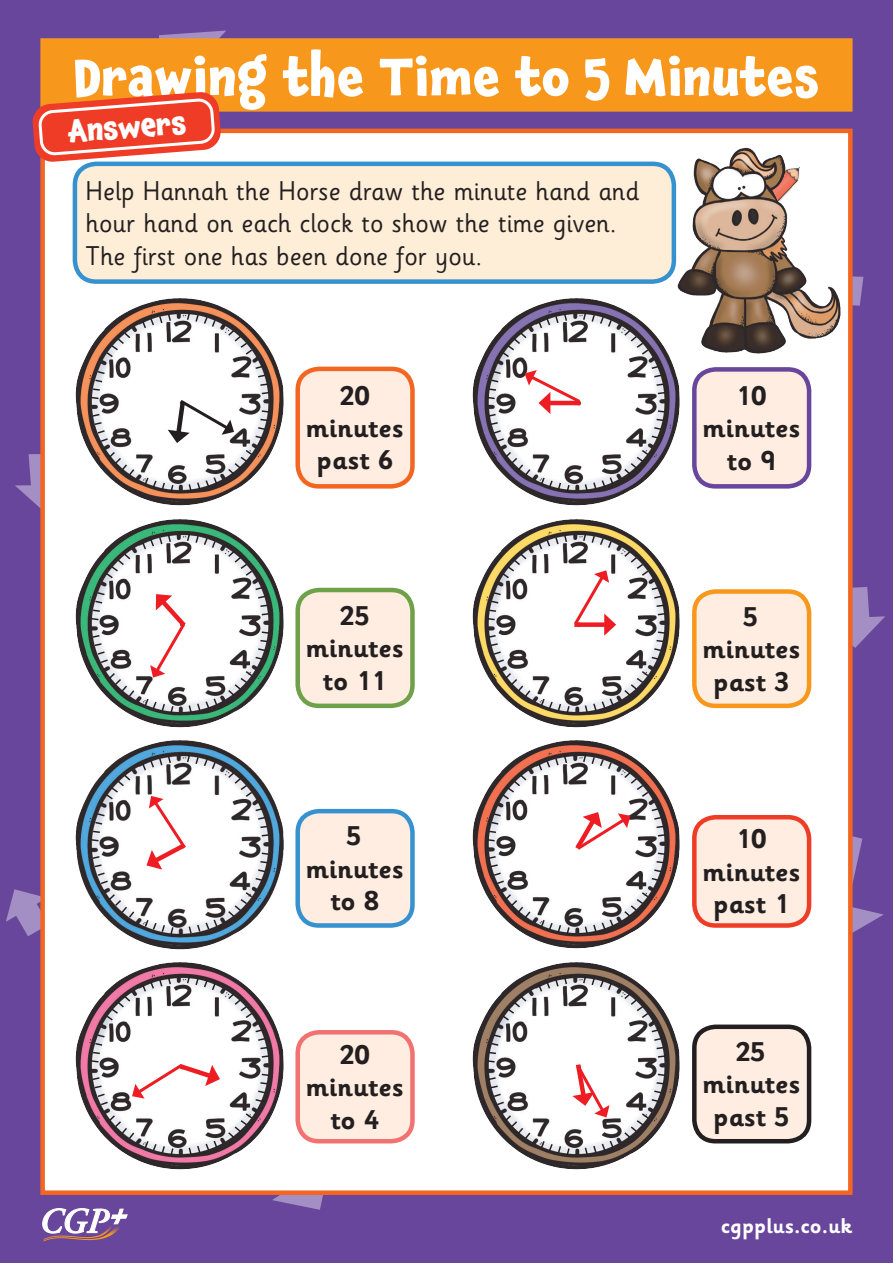
<style>
.page{position:relative;width:893px;height:1263px;background:#68469c}
.page>*{position:absolute;margin:0;border:0;box-sizing:border-box;transform-origin:0 0}
.t1{font:700 52.5px "Chaloops";color:#fff}
.t2{font:700 30.3px "Chaloops";color:#fff}
.t3{font:27px/32.4px "Sassoon Infant Std";color:#231f20}
.t4{font:700 27px/32.4px "Sassoon Infant Std";color:#231f20;text-align:center}
.t5{font:700 21.15px "Sassoon Infant Std";color:#fff}
</style>
<div class="page">
<svg style="left:43px;top:1208px;width:84px;height:33px"></svg>
<svg style="left:6px;top:889px;width:34px;height:47px"></svg>
<svg style="left:853px;top:836px;width:31px;height:97px"></svg>
<svg style="left:853px;top:587px;width:32px;height:61px"></svg>
<svg style="left:272px;top:1195px;width:51px;height:15px"></svg>
<svg style="left:15px;top:454px;width:25px;height:54px"></svg>
<svg style="left:853px;top:276px;width:10px;height:30px"></svg>
<div style="left:40px;top:129px;width:813px;height:1066px;background:#fff;border:4px solid #f36621"></div>
<img style="left:676px;top:147px;width:165px;height:207px">
<div style="left:41px;top:39px;width:811px;height:72px;background:#f7981d"></div>
<div style="left:40px;top:38px;width:813px;height:74px;border:2px solid #f7981d"></div>
<div style="left:75px;top:164px;width:599px;height:118px;background:#feedd7;border-radius:21px"></div>
<div style="left:73px;top:162px;width:603px;height:122px;border:4px solid #3592cf;border-radius:21px"></div>
<div style="left:298px;top:369px;width:114px;height:117px;background:#feede0;border-radius:21px"></div>
<div style="left:295px;top:367px;width:120px;height:122px;border:4px solid #f36621;border-radius:21px"></div>
<div style="left:694px;top:369px;width:115px;height:117px;background:#feede0;border-radius:21px"></div>
<div style="left:692px;top:367px;width:119px;height:122px;border:4px solid #68469c;border-radius:21px"></div>
<div style="left:298px;top:590px;width:114px;height:116px;background:#feede0;border-radius:21px"></div>
<div style="left:295px;top:588px;width:120px;height:120px;border:4px solid #6fa04a;border-radius:21px"></div>
<div style="left:694px;top:591px;width:115px;height:115px;background:#feede0;border-radius:21px"></div>
<div style="left:692px;top:589px;width:119px;height:119px;border:4px solid #f7981d;border-radius:21px"></div>
<div style="left:298px;top:811px;width:114px;height:114px;background:#feede0;border-radius:21px"></div>
<div style="left:295px;top:809px;width:120px;height:119px;border:4px solid #3592cf;border-radius:21px"></div>
<div style="left:694px;top:817px;width:115px;height:108px;background:#feede0;border-radius:21px"></div>
<div style="left:692px;top:815px;width:119px;height:113px;border:4px solid #ef3c27;border-radius:21px"></div>
<div style="left:298px;top:1032px;width:114px;height:109px;background:#feede0;border-radius:21px"></div>
<div style="left:295px;top:1030px;width:120px;height:113px;border:4px solid #f27272;border-radius:21px"></div>
<div style="left:694px;top:1027px;width:115px;height:114px;background:#feede0;border-radius:21px"></div>
<div style="left:692px;top:1024px;width:119px;height:119px;border:4px solid #231f20;border-radius:21px"></div>
<img style="left:75px;top:349px;width:154px;height:157px">
<img style="left:472px;top:296px;width:211px;height:210px">
<svg style="left:501px;top:331px;width:27px;height:28px"></svg>
<svg style="left:486px;top:370px;width:16px;height:30px"></svg>
<svg style="left:623px;top:328px;width:27px;height:28px"></svg>
<svg style="left:650px;top:365px;width:16px;height:30px"></svg>
<svg style="left:582px;top:311px;width:31px;height:17px"></svg>
<svg style="left:537px;top:312px;width:31px;height:18px"></svg>
<svg style="left:504px;top:450px;width:28px;height:27px"></svg>
<svg style="left:487px;top:413px;width:19px;height:30px"></svg>
<svg style="left:623px;top:448px;width:27px;height:28px"></svg>
<svg style="left:650px;top:409px;width:16px;height:31px"></svg>
<svg style="left:584px;top:476px;width:31px;height:17px"></svg>
<svg style="left:540px;top:476px;width:31px;height:17px"></svg>
<img style="left:75px;top:519px;width:209px;height:157px">
<svg style="left:105px;top:552px;width:27px;height:28px"></svg>
<svg style="left:227px;top:550px;width:27px;height:27px"></svg>
<svg style="left:186px;top:532px;width:31px;height:17px"></svg>
<svg style="left:141px;top:533px;width:31px;height:18px"></svg>
<img style="left:472px;top:519px;width:208px;height:201px">
<svg style="left:501px;top:552px;width:27px;height:28px"></svg>
<svg style="left:486px;top:591px;width:16px;height:30px"></svg>
<svg style="left:623px;top:550px;width:27px;height:27px"></svg>
<svg style="left:650px;top:586px;width:16px;height:30px"></svg>
<svg style="left:582px;top:532px;width:31px;height:17px"></svg>
<svg style="left:537px;top:533px;width:31px;height:18px"></svg>
<svg style="left:487px;top:634px;width:19px;height:30px"></svg>
<svg style="left:623px;top:670px;width:27px;height:27px"></svg>
<svg style="left:650px;top:630px;width:16px;height:31px"></svg>
<img style="left:75px;top:740px;width:209px;height:210px">
<svg style="left:105px;top:773px;width:27px;height:28px"></svg>
<svg style="left:90px;top:812px;width:16px;height:30px"></svg>
<svg style="left:227px;top:771px;width:27px;height:27px"></svg>
<svg style="left:254px;top:807px;width:16px;height:30px"></svg>
<svg style="left:186px;top:754px;width:31px;height:17px"></svg>
<svg style="left:141px;top:754px;width:31px;height:18px"></svg>
<svg style="left:107px;top:893px;width:29px;height:26px"></svg>
<svg style="left:91px;top:855px;width:18px;height:30px"></svg>
<svg style="left:227px;top:852px;width:72px;height:68px"></svg>
<svg style="left:187px;top:918px;width:32px;height:17px"></svg>
<svg style="left:143px;top:918px;width:32px;height:18px"></svg>
<img style="left:472px;top:747px;width:208px;height:202px">
<svg style="left:486px;top:812px;width:16px;height:30px"></svg>
<svg style="left:623px;top:771px;width:27px;height:27px"></svg>
<svg style="left:650px;top:807px;width:16px;height:30px"></svg>
<svg style="left:473px;top:671px;width:142px;height:133px"></svg>
<svg style="left:504px;top:893px;width:28px;height:26px"></svg>
<svg style="left:487px;top:855px;width:19px;height:30px"></svg>
<svg style="left:623px;top:891px;width:27px;height:27px"></svg>
<svg style="left:650px;top:852px;width:16px;height:30px"></svg>
<svg style="left:584px;top:918px;width:31px;height:17px"></svg>
<svg style="left:540px;top:918px;width:31px;height:18px"></svg>
<img style="left:75px;top:962px;width:209px;height:208px">
<svg style="left:105px;top:994px;width:27px;height:28px"></svg>
<svg style="left:90px;top:1033px;width:16px;height:30px"></svg>
<svg style="left:227px;top:992px;width:27px;height:27px"></svg>
<svg style="left:254px;top:1028px;width:16px;height:30px"></svg>
<svg style="left:186px;top:975px;width:31px;height:17px"></svg>
<svg style="left:141px;top:976px;width:31px;height:17px"></svg>
<svg style="left:107px;top:1114px;width:29px;height:26px"></svg>
<svg style="left:91px;top:1076px;width:18px;height:30px"></svg>
<svg style="left:227px;top:1112px;width:27px;height:27px"></svg>
<svg style="left:254px;top:1073px;width:16px;height:30px"></svg>
<svg style="left:187px;top:1139px;width:32px;height:17px"></svg>
<svg style="left:143px;top:1139px;width:32px;height:18px"></svg>
<img style="left:472px;top:962px;width:208px;height:208px">
<svg style="left:501px;top:994px;width:27px;height:28px"></svg>
<svg style="left:486px;top:1033px;width:16px;height:30px"></svg>
<svg style="left:623px;top:992px;width:27px;height:27px"></svg>
<svg style="left:650px;top:1028px;width:16px;height:30px"></svg>
<svg style="left:582px;top:975px;width:31px;height:17px"></svg>
<svg style="left:537px;top:976px;width:31px;height:17px"></svg>
<svg style="left:504px;top:1114px;width:28px;height:26px"></svg>
<svg style="left:487px;top:1076px;width:19px;height:30px"></svg>
<svg style="left:623px;top:1073px;width:86px;height:88px"></svg>
<svg style="left:584px;top:1139px;width:31px;height:17px"></svg>
<svg style="left:540px;top:1139px;width:31px;height:18px"></svg>
<svg style="left:90px;top:278px;width:202px;height:215px"></svg>
<svg style="left:32px;top:31px;width:211px;height:131px"></svg>
<svg style="left:525px;top:370px;width:58px;height:44px"></svg>
<svg style="left:571px;top:570px;width:45px;height:66px"></svg>
<svg style="left:132px;top:1060px;width:88px;height:38px"></svg>
<svg style="left:146px;top:796px;width:43px;height:73px"></svg>
<svg style="left:571px;top:812px;width:59px;height:42px"></svg>
<svg style="left:572px;top:1059px;width:38px;height:58px"></svg>
<svg style="left:90px;top:586px;width:180px;height:142px"></svg>
<h1 class="t1" style="left:73px;top:34px;width:748px">Drawing the Time to 5 Minutes</h1>
<p class="t2" style="left:67px;top:114px;width:120px;rotate:-5deg">Answers</p>
<p class="t3" style="left:86px;top:175px;width:555px">Help Hannah the Horse draw the minute hand and hour hand on each clock to show the time given.<br>The first one has been done for you.</p>
<p class="t4" style="left:306px;top:380px;width:100px">20 minutes past 6</p>
<p class="t4" style="left:702px;top:380px;width:100px">10 minutes to 9</p>
<p class="t4" style="left:306px;top:600px;width:100px">25 minutes to 11</p>
<p class="t4" style="left:702px;top:601px;width:100px">5 minutes past 3</p>
<p class="t4" style="left:306px;top:820px;width:100px">5 minutes to 8</p>
<p class="t4" style="left:702px;top:823px;width:100px">10 minutes past 1</p>
<p class="t4" style="left:306px;top:1039px;width:100px">20 minutes to 4</p>
<p class="t4" style="left:702px;top:1036px;width:100px">25 minutes past 5</p>
<p class="t5" style="left:721px;top:1213px;width:133px">cgpplus.co.uk</p>
</div>
